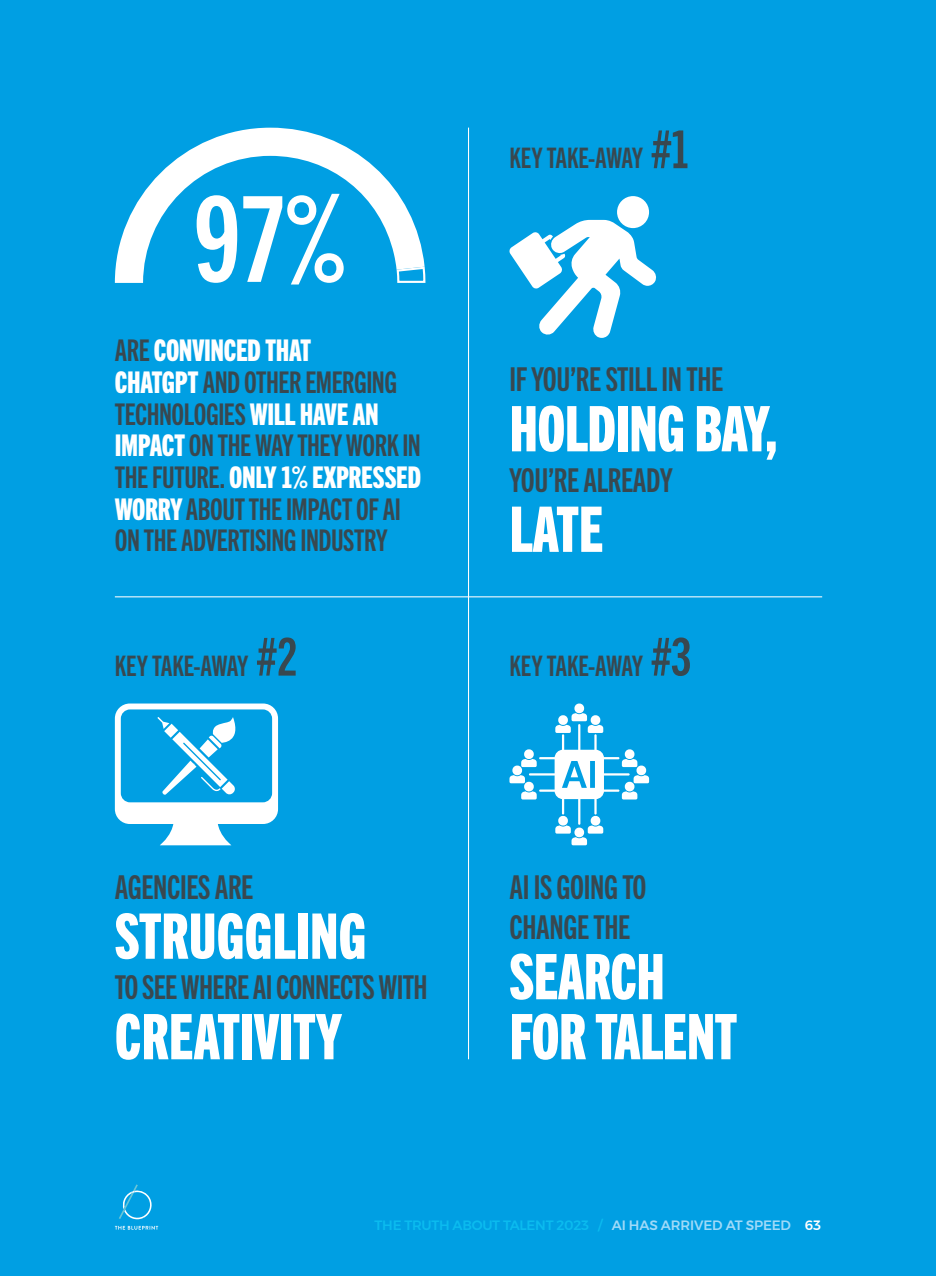
<style>
.page{position:relative;width:936px;height:1276px;background:#fff}
.page>*{position:absolute;margin:0;border:0;box-sizing:border-box;transform-origin:0 0}
.t1{font:63px/60px "Trade Gothic Next LT Pro Hv Cm";letter-spacing:-.01em;color:#fff}
.t2{font:33px/40.5px "Trade Gothic Next LT Pro Bd Cm";letter-spacing:-.01em;color:#384850}
.t3{font:30px/31.7px "Trade Gothic Next LT Pro Bd Cm";letter-spacing:-.015em;color:#384850}
.t4{font:30px "Trade Gothic Next LT Pro Hv Cm";letter-spacing:-.015em;color:#fff}
.t5{font:28.35px "Trade Gothic Next LT Pro Bd Cm";letter-spacing:-.015em;color:#384850}
.t6{font:500 13.5px "Montserrat";letter-spacing:-.02em;color:#0bbbef}
.s1{font-family:"Trade Gothic Next LT Pro Bd Cm";color:#384850}
.s2{font-family:"Trade Gothic Next LT Pro Hv Cm";color:#fff}
.s3{font-size:52.5px}
.s4{color:#a1daf8}
.s5{color:#fff}
</style>
<div class="page">
<div style="left:0;top:0;width:935px;height:1276px;background:#009fe3"></div>
<hr style="left:115px;top:596px;width:707px;height:1px;background:#fff">
<hr style="left:468px;top:128px;width:1px;height:931px;background:#fff">
<svg style="left:424px;top:265px;width:2px;height:18px"></svg>
<svg style="left:115px;top:128px;width:309px;height:155px"></svg>
<svg style="left:197px;top:195px;width:40px;height:88px"></svg>
<svg style="left:243px;top:194px;width:100px;height:90px"></svg>
<div style="left:617px;top:196px;width:32px;height:32px;background:#fff;border-radius:50%"></div>
<svg style="left:509px;top:220px;width:147px;height:118px"></svg>
<svg style="left:115px;top:703px;width:163px;height:142px"></svg>
<svg style="left:509px;top:703px;width:140px;height:142px"></svg>
<hr style="left:529px;top:773px;width:26px;height:2px;background:#fff">
<hr style="left:539px;top:789px;width:16px;height:3px;background:#fff">
<svg style="left:119px;top:1184px;width:33px;height:35px"></svg>
<svg style="left:115px;top:1225px;width:43px;height:4px"></svg>
<p class="t4" style="left:115px;top:330px;width:198px"><span class="s1">ARE</span> CONVINCED THAT</p>
<p class="t3" style="left:115px;top:365px;width:307px"><span class="s2">CHATGPT</span> AND OTHER EMERGING<br>TECHNOLOGIES <span class="s2">WILL HAVE AN<br>IMPACT</span> ON THE WAY THEY WORK IN</p>
<p class="t4" style="left:115px;top:457px;width:308px"><span class="s1">THE FUTURE.</span> ONLY 1% EXPRESSED</p>
<p class="t3" style="left:115px;top:491px;width:287px"><span class="s2">WORRY</span> ABOUT THE IMPACT OF AI<br>ON THE ADVERTISING INDUSTRY</p>
<p class="t5" style="left:509px;top:139px;width:182px">KEY TAKE-AWAY <span class="s3">#1</span></p>
<p class="t2" style="left:509px;top:357px;width:215px">IF YOU’RE STILL IN THE</p>
<h1 class="t1" style="left:509px;top:395px;width:270px">HOLDING BAY,</h1>
<p class="t2" style="left:509px;top:458px;width:164px">YOU’RE ALREADY</p>
<h1 class="t1" style="left:509px;top:495px;width:96px">LATE</h1>
<p class="t5" style="left:115px;top:646px;width:184px">KEY TAKE-AWAY <span class="s3">#2</span></p>
<p class="t5" style="left:509px;top:646px;width:183px">KEY TAKE-AWAY <span class="s3">#3</span></p>
<p class="t2" style="left:115px;top:864px;width:140px">AGENCIES ARE</p>
<h1 class="t1" style="left:115px;top:902px;width:253px">STRUGGLING</h1>
<p class="t2" style="left:115px;top:965px;width:314px">TO SEE WHERE AI CONNECTS WITH</p>
<h1 class="t1" style="left:115px;top:1003px;width:227px">CREATIVITY</h1>
<p class="t2" style="left:509px;top:864px;width:138px">AI IS GOING TO<br>CHANGE THE</p>
<h1 class="t1" style="left:509px;top:943px;width:229px">SEARCH<br>FOR TALENT</h1>
<p class="t6" style="left:374px;top:1214px;width:448px">THE TRUTH ABOUT TALENT 2023 / <span class="s4">AI HAS ARRIVED AT SPEED</span> <span class="s5">63</span></p>
</div>
